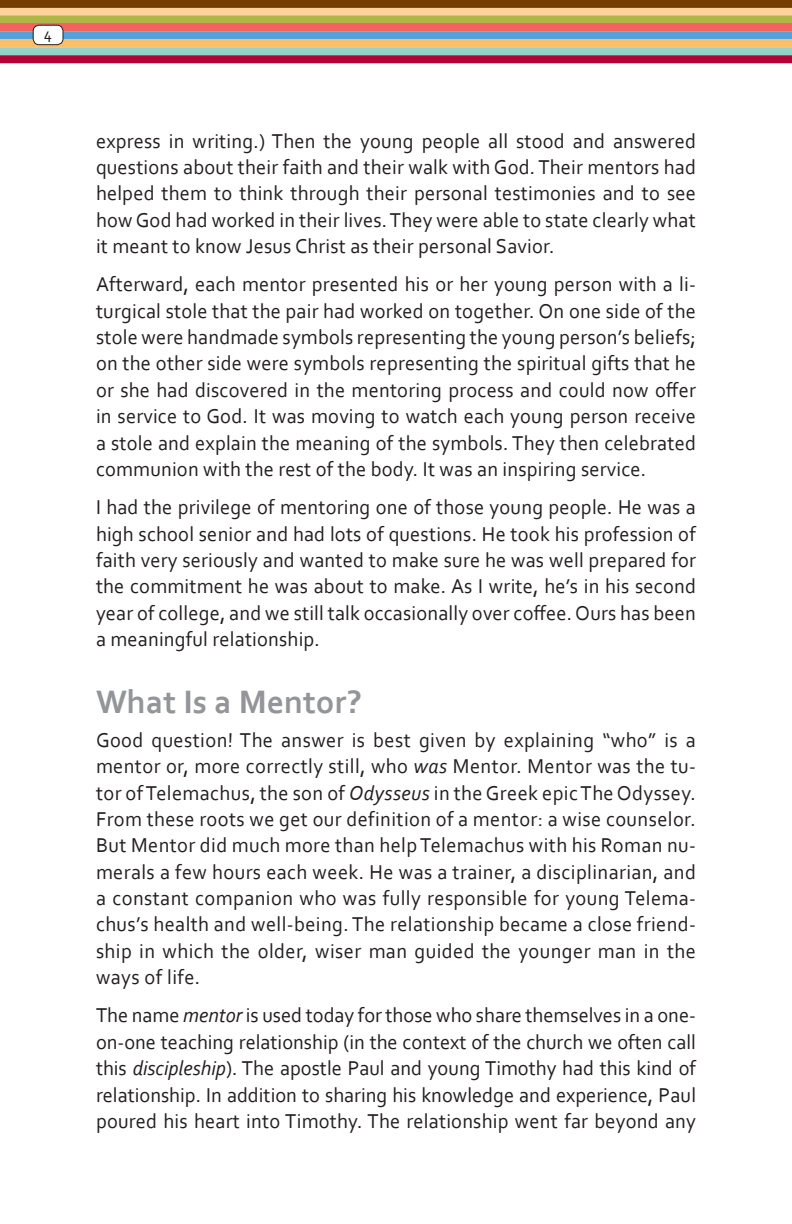
<style>
.page{position:relative;width:792px;height:1224px;background:#fff}
.page>*{position:absolute;margin:0;border:0;box-sizing:border-box;transform-origin:0 0}
.t1{font:700 34px "Corbel";color:#939598}
.t2{font:21px/26.4px "Corbel";letter-spacing:.01em;color:#231f20;text-align:justify}
.t3{font:16px "Corbel";color:#231f20}
.s1{font-style:italic}
</style>
<div class="page">
<div style="left:0;top:0;width:792px;height:26px;background:#753e00"></div>
<div style="left:0;top:8px;width:792px;height:8px;background:#fdd29d"></div>
<div style="left:0;top:16px;width:792px;height:8px;background:#b0b646"></div>
<div style="left:0;top:24px;width:792px;height:8px;background:#f1635d"></div>
<div style="left:0;top:32px;width:792px;height:8px;background:#56a0d5"></div>
<div style="left:0;top:39px;width:792px;height:8px;background:#fdbf66"></div>
<div style="left:0;top:47px;width:792px;height:8px;background:#92d2c7"></div>
<div style="left:0;top:55px;width:792px;height:8px;background:#b30437"></div>
<div style="left:33px;top:25px;width:30px;height:20px;background:#fff;border-radius:6px"></div>
<div style="left:33px;top:25px;width:31px;height:20px;border:1px solid #231f20;border-radius:6px"></div>
<p class="t3" style="left:44px;top:24px;width:10px">4</p>
<p class="t2" style="left:96px;top:127px;width:601px">express in writing.) Then the young people all stood and answered questions about their faith and their walk with God. Their mentors had helped them to think through their personal testimonies and to see how God had worked in their lives. They were able to state clearly what it meant to know Jesus Christ as their personal Savior.</p>
<p class="t2" style="left:96px;top:271px;width:602px">Afterward, each mentor presented his or her young person with a li&shy;turgical stole that the pair had worked on together. On one side of the stole were handmade symbols representing the young person’s beliefs; on the other side were symbols representing the spiritual gifts that he or she had discovered in the mentoring process and could now offer in service to God. It was moving to watch each young person receive a stole and explain the meaning of the symbols. They then celebrated communion with the rest of the body. It was an inspiring service.</p>
<p class="t2" style="left:96px;top:494px;width:602px">I had the privilege of mentoring one of those young people. He was a high school senior and had lots of questions. He took his profession of faith very seriously and wanted to make sure he was well prepared for the commitment he was about to make. As I write, he’s in his second year of college, and we still talk occasionally over coffee. Ours has been a meaningful relationship.</p>
<h1 class="t1" style="left:96px;top:680px;width:267px">What Is a Mentor?</h1>
<p class="t2" style="left:96px;top:726px;width:602px">Good question! The answer is best given by explaining “who” is a mentor or, more correctly still, who <span class="s1">was</span> Mentor. Mentor was the tu&shy;tor of Telemachus, the son of <span class="s1">Odysseus</span> in the Greek epic The Odyssey.<br>From these roots we get our definition of a mentor: a wise counselor.<br>But Mentor did much more than help Telemachus with his Roman nu&shy;merals a few hours each week. He was a trainer, a disciplinarian, and a constant companion who was fully responsible for young Telema&shy;chus’s health and well-being. The relationship became a close friend&shy;ship in which the older, wiser man guided the younger man in the ways of life.</p>
<p class="t2" style="left:96px;top:1002px;width:602px">The name <span class="s1">mentor</span> is used today for those who share themselves in a one&shy;on-one teaching relationship (in the context of the church we often call this <span class="s1">discipleship</span>). The apostle Paul and young Timothy had this kind of relationship. In addition to sharing his knowledge and experience, Paul poured his heart into Timothy. The relationship went far beyond any</p>
</div>
